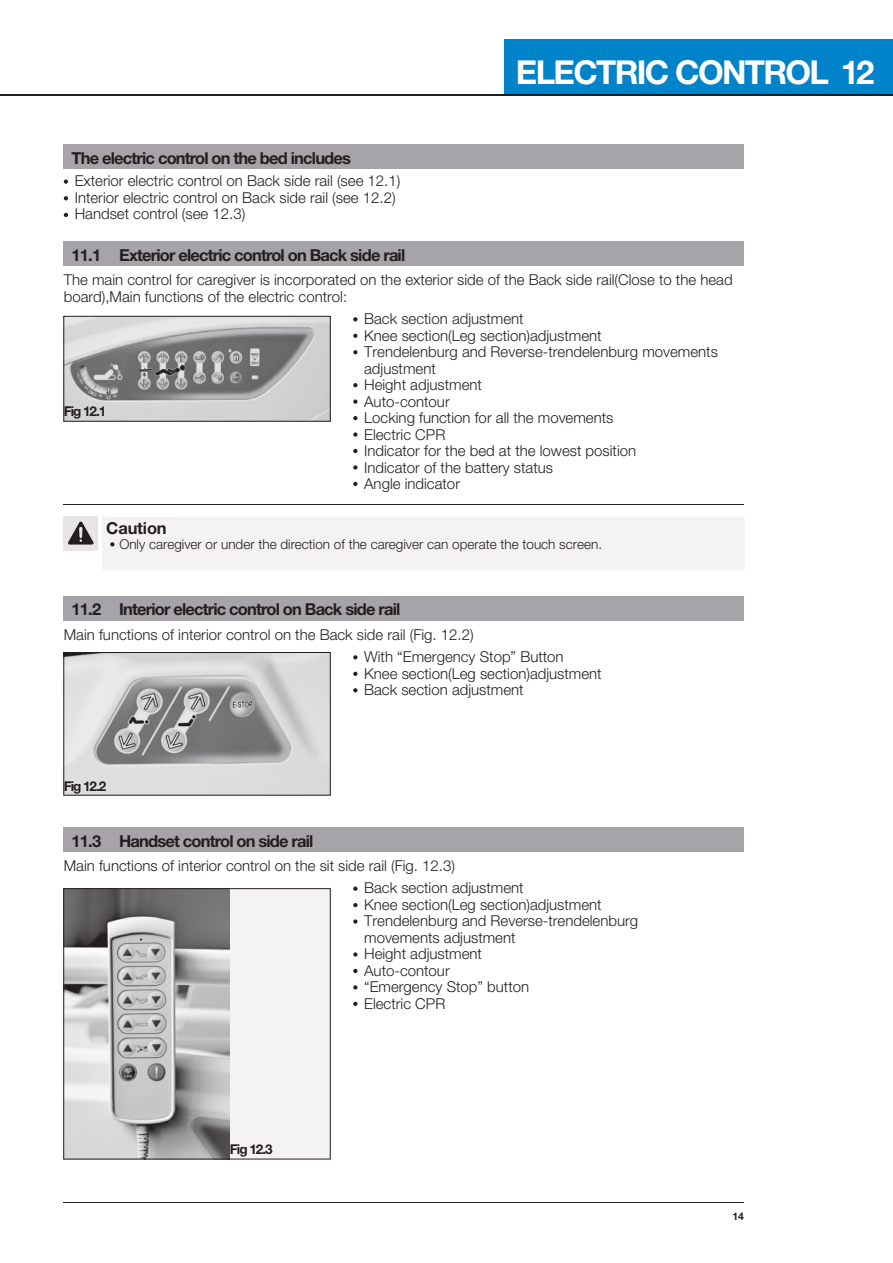
<style>
.page{position:relative;width:893px;height:1263px;background:#fff}
.page>*{position:absolute;margin:0;border:0;box-sizing:border-box;transform-origin:0 0}
.t1{font:700 33px "Helvetica Neue LT Std";letter-spacing:-.05em;color:#fff}
.t2{font:700 16.5px "Helvetica Neue LT Std";letter-spacing:-.05em;color:#241f1f}
.t3{font:700 16.5px "Helvetica Neue LT Std";letter-spacing:-.01em;color:#241f1f}
.t4{font:300 15px/16.5px "Helvetica Neue LT Std";color:#241f1f}
.t5{font:300 13.5px "Helvetica Neue LT Std";color:#241f1f}
.t6{font:700 13.5px "Helvetica Neue LT Std";letter-spacing:-.075em;color:#241f1f}
.t7{font:700 10.5px "Helvetica Neue LT Std";color:#241f1f}
</style>
<div class="page">
<div style="left:504px;top:39px;width:389px;height:56px;background:#0083c9"></div>
<img style="left:65px;top:318px;width:264px;height:102px">
<div style="left:64px;top:889px;width:266px;height:270px;background:#f4f2f2"></div>
<hr style="left:0;top:94px;width:893px;height:1px;background:#241f1f">
<hr style="left:64px;top:1202px;width:680px;height:1px;background:#241f1f">
<hr style="left:64px;top:504px;width:680px;height:1px;background:#241f1f">
<div style="left:64px;top:145px;width:680px;height:24px;background:#a6a3a9"></div>
<div style="left:64px;top:242px;width:680px;height:24px;background:#a6a3a9"></div>
<svg style="left:64px;top:179px;width:4px;height:5px"></svg>
<svg style="left:64px;top:213px;width:4px;height:4px"></svg>
<svg style="left:64px;top:196px;width:4px;height:4px"></svg>
<svg style="left:353px;top:317px;width:4px;height:4px"></svg>
<svg style="left:353px;top:350px;width:4px;height:4px"></svg>
<svg style="left:353px;top:383px;width:4px;height:4px"></svg>
<svg style="left:353px;top:399px;width:4px;height:5px"></svg>
<svg style="left:353px;top:416px;width:4px;height:4px"></svg>
<svg style="left:353px;top:432px;width:4px;height:5px"></svg>
<svg style="left:353px;top:449px;width:4px;height:4px"></svg>
<svg style="left:353px;top:465px;width:4px;height:5px"></svg>
<svg style="left:353px;top:482px;width:4px;height:4px"></svg>
<svg style="left:353px;top:334px;width:4px;height:4px"></svg>
<div style="left:64px;top:596px;width:680px;height:25px;background:#a6a3a9"></div>
<svg style="left:353px;top:655px;width:4px;height:4px"></svg>
<svg style="left:353px;top:688px;width:4px;height:4px"></svg>
<svg style="left:353px;top:672px;width:4px;height:4px"></svg>
<div style="left:102px;top:517px;width:642px;height:52px;background:#f4f2f2"></div>
<div style="left:64px;top:517px;width:34px;height:34px;background:#e8e5e7"></div>
<svg style="left:68px;top:522px;width:26px;height:22px"></svg>
<svg style="left:110px;top:542px;width:5px;height:4px"></svg>
<img style="left:65px;top:654px;width:264px;height:139px">
<div style="left:64px;top:827px;width:680px;height:25px;background:#a6a3a9"></div>
<svg style="left:353px;top:886px;width:4px;height:5px"></svg>
<svg style="left:353px;top:919px;width:4px;height:5px"></svg>
<svg style="left:353px;top:952px;width:4px;height:4px"></svg>
<svg style="left:353px;top:969px;width:4px;height:4px"></svg>
<svg style="left:353px;top:985px;width:4px;height:4px"></svg>
<svg style="left:353px;top:1002px;width:4px;height:4px"></svg>
<svg style="left:353px;top:903px;width:4px;height:4px"></svg>
<img style="left:65px;top:890px;width:165px;height:267px">
<div style="left:63px;top:316px;width:268px;height:106px;border:1px solid #241f1f"></div>
<div style="left:63px;top:652px;width:268px;height:143px;border:1px solid #241f1f"></div>
<div style="left:63px;top:888px;width:268px;height:271px;border:1px solid #241f1f"></div>
<p class="t2" style="left:72px;top:148px;width:281px">The electric control on the bed includes</p>
<p class="t4" style="left:75px;top:172px;width:327px">Exterior electric control on Back side rail (see 12.1)<br>Interior electric control on Back side rail (see 12.2)<br>Handset control (see 12.3)</p>
<p class="t2" style="left:72px;top:245px;width:335px">11.1 Exterior electric control on Back side rail</p>
<h1 class="t1" style="left:516px;top:52px;width:360px">ELECTRIC CONTROL 12</h1>
<p class="t4" style="left:64px;top:271px;width:670px">The main control for caregiver is incorporated on the exterior side of the Back side rail(Close to the head board),Main functions of the electric control:</p>
<p class="t4" style="left:364px;top:310px;width:355px">Back section adjustment<br>Knee section(Leg section)adjustment<br>Trendelenburg and Reverse-trendelenburg movements adjustment<br>Height adjustment<br>Auto-contour<br>Locking function for all the movements<br>Electric CPR<br>Indicator for the bed at the lowest position<br>Indicator of the battery status<br>Angle indicator</p>
<p class="t6" style="left:64px;top:403px;width:44px">Fig 12.1</p>
<p class="t3" style="left:106px;top:518px;width:62px">Caution</p>
<p class="t5" style="left:119px;top:536px;width:484px">Only caregiver or under the direction of the caregiver can operate the touch screen.</p>
<p class="t2" style="left:72px;top:599px;width:330px">11.2 Interior electric control on Back side rail</p>
<p class="t4" style="left:364px;top:623px;width:201px;line-height:22.4px;text-indent:-300px">Main functions of interior control on the Back side rail (Fig. 12.2)<br>With “Emergency Stop” Button</p>
<p class="t4" style="left:364px;top:665px;width:239px">Knee section(Leg section)adjustment<br>Back section adjustment</p>
<p class="t6" style="left:64px;top:778px;width:44px">Fig 12.2</p>
<p class="t2" style="left:72px;top:830px;width:243px">11.3 Handset control on side rail</p>
<p class="t4" style="left:364px;top:854px;width:161px;line-height:22.4px;text-indent:-300px">Main functions of interior control on the sit side rail (Fig. 12.3)<br>Back section adjustment</p>
<p class="t4" style="left:364px;top:896px;width:275px">Knee section(Leg section)adjustment<br>Trendelenburg and Reverse-trendelenburg movements adjustment<br>Height adjustment<br>Auto-contour<br>“Emergency Stop” button<br>Electric CPR</p>
<p class="t6" style="left:230px;top:1141px;width:44px">Fig 12.3</p>
<p class="t7" style="left:732px;top:1210px;width:13px">14</p>
</div>
